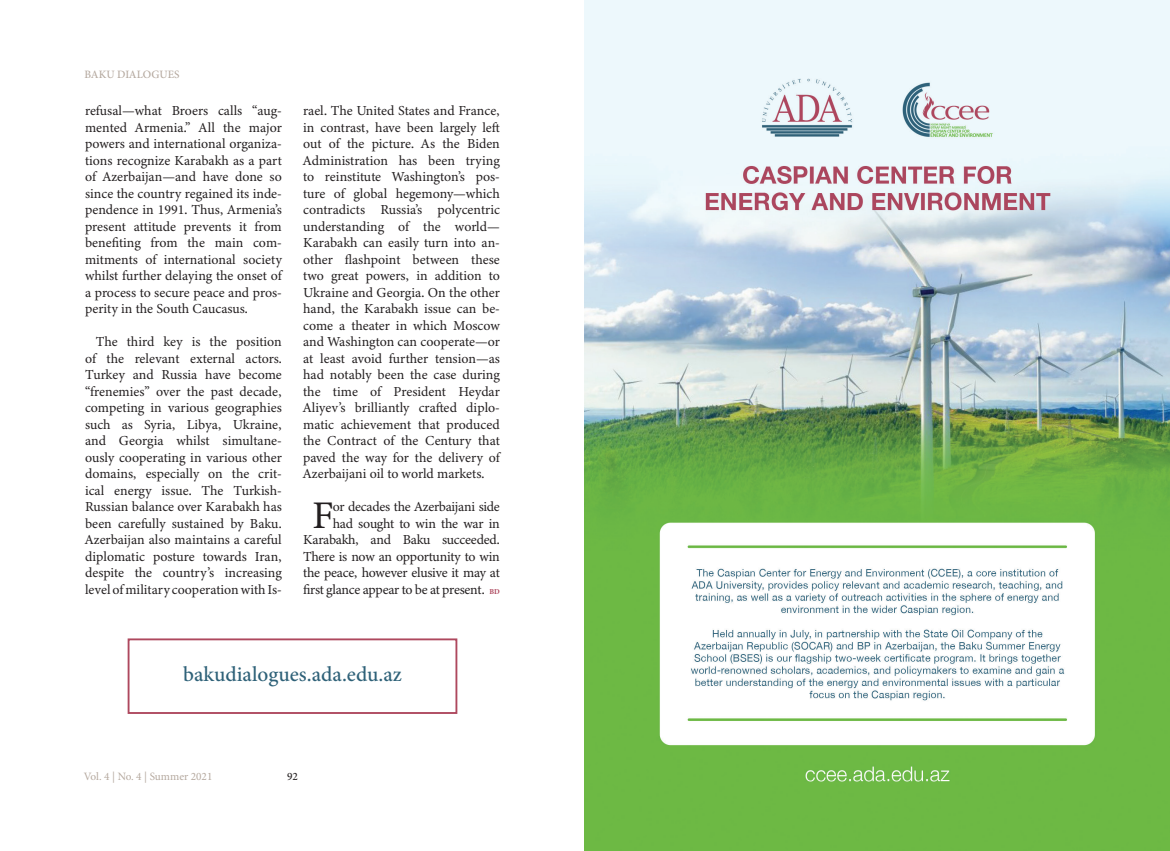
<style>
.page{position:relative;width:1170px;height:851px;background:#fff}
.page>*{position:absolute;margin:0;border:0;box-sizing:border-box;transform-origin:0 0}
.Drop_Cap_-_2_lines{font:39.12px "Minion Variable Concept";color:#231f20}
.t1{font:500 21.25px "Minion Pro";color:#2e6178}
.Paragraph_Style_1{font:13.75px/16.5px "Minion Variable Concept";color:#231f20;text-align:justify}
.Drop_Cap_-_2_lines-2{font:13.75px/16.5px "Minion Variable Concept";letter-spacing:-.02em;color:#231f20;text-align:right}
.t2{font:11.25px "Minion Pro";color:#b5a99f}
.t3{font:500 11.25px "Minion Pro";color:#b5a99f}
.t4{font:500 11.25px "Minion Pro";color:#231f20}
.s1{font-family:"Minion Pro";font-weight:700;font-size:7.5px;color:#ad475d}
</style>
<div class="page">
<div style="left:128px;top:638px;width:329px;height:75px;border:2px solid #ae485e"></div>
<img style="left:585px;top:0;width:584px;height:850px">
<p class="t3" style="left:84px;top:67px;width:96px">BAKU DIALOGUES</p>
<p class="Paragraph_Style_1" style="left:85px;top:102px;width:198px">refusal—what Broers calls “aug&shy;mented Armenia.” All the major powers and international organiza&shy;tions recognize Karabakh as a part of Azerbaijan—and have done so since the country regained its inde&shy;pendence in 1991. Thus, Armenia’s present attitude prevents it from benefiting from the main com&shy;mitments of international society whilst further delaying the onset of a process to secure peace and pros&shy;perity in the South Caucasus.</p>
<p class="Paragraph_Style_1" style="left:85px;top:333px;width:198px;text-indent:11px">The third key is the position of the relevant external actors.<br>Turkey and Russia have become “frenemies” over the past decade, competing in various geographies such as Syria, Libya, Ukraine, and Georgia whilst simultane&shy;ously cooperating in various other domains, especially on the crit&shy;ical energy issue. The Turkish-Russian balance over Karabakh has been carefully sustained by Baku.<br>Azerbaijan also maintains a careful diplomatic posture towards Iran, despite the country’s increasing level of military cooperation with Is-</p>
<p class="Paragraph_Style_1" style="left:303px;top:102px;width:198px">rael. The United States and France, in contrast, have been largely left out of the picture. As the Biden Administration has been trying to reinstitute Washington’s pos&shy;ture of global hegemony—which contradicts Russia’s polycentric understanding of the world— Karabakh can easily turn into an&shy;other flashpoint between these two great powers, in addition to Ukraine and Georgia. On the other hand, the Karabakh issue can be&shy;come a theater in which Moscow and Washington can cooperate—or at least avoid further tension—as had notably been the case during the time of President Heydar Aliyev’s brilliantly crafted diplo&shy;matic achievement that produced the Contract of the Century that paved the way for the delivery of Azerbaijani oil to world markets.</p>
<p class="Drop_Cap_-_2_lines" style="left:312px;top:488px;width:23px">F</p>
<p class="Drop_Cap_-_2_lines-2" style="left:303px;top:498px;width:198px">or decades the Azerbaijani side<br>had sought to win the war in<br>Karabakh, and Baku succeeded.<br>There is now an opportunity to win the peace, however elusive it may at first glance appear to be at present. <span class="s1">BD</span></p>
<p class="t1" style="left:183px;top:660px;width:220px">bakudialogues.ada.edu.az</p>
<p class="t2" style="left:84px;top:768px;width:130px">Vol. 4 | No. 4 | Summer 2021</p>
<p class="t4" style="left:287px;top:769px;width:12px">92</p>
</div>
